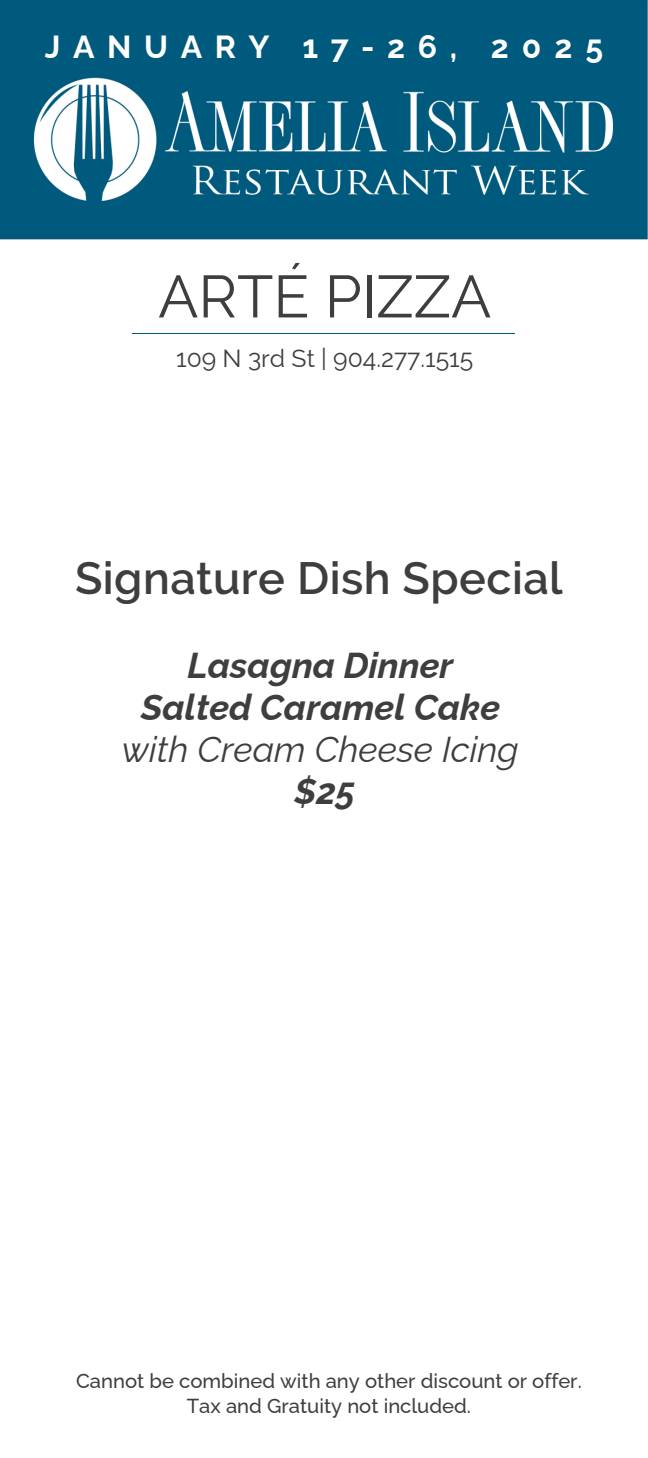
<style>
.page{position:relative;width:648px;height:1458px;background:#fff}
.page>*{position:absolute;margin:0;border:0;box-sizing:border-box;transform-origin:0 0}
.t1{font:59.4px "Raleway";color:#3f3e3f}
.t2{font:600 45px "Raleway";letter-spacing:.01em;color:#3f3e3f}
.t3{font:italic 700 36px/42.3px "Raleway";color:#3f3e3f;text-align:center}
.t4{font:700 31.95px "Raleway";letter-spacing:.395em;color:#fff}
.t5{font:24.75px "Raleway";color:#3f3e3f}
.t6{font:500 20.25px/25.2px "Raleway";color:#3f3e3f;text-align:center}
.s1{font-weight:400}
</style>
<div class="page">
<img style="left:0;top:0;width:648px;height:240px">
<hr style="left:133px;top:333px;width:382px;height:1px;background:#005a7d">
<h5 class="t4" style="left:45px;top:28px;width:414px">JANUARY 17-26,</h5>
<h1 class="t4" style="left:491px;top:28px;width:114px">2025</h1>
<p class="t1" style="left:158px;top:262px;width:335px">ARTÉ PIZZA</p>
<h4 class="t5" style="left:176px;top:344px;width:299px">109 N 3rd St | 904.277.1515</h4>
<h6 class="t2" style="left:75px;top:551px;width:489px">Signature Dish Special</h6>
<h2 class="t3" style="left:122px;top:644px;width:398px">Lasagna Dinner<br>Salted Caramel Cake <span class="s1">with Cream Cheese Icing </span>$25</h2>
<h3 class="t6" style="left:76px;top:1368px;width:507px">Cannot be combined with any other discount or offer.<br>Tax and Gratuity not included.</h3>
</div>
